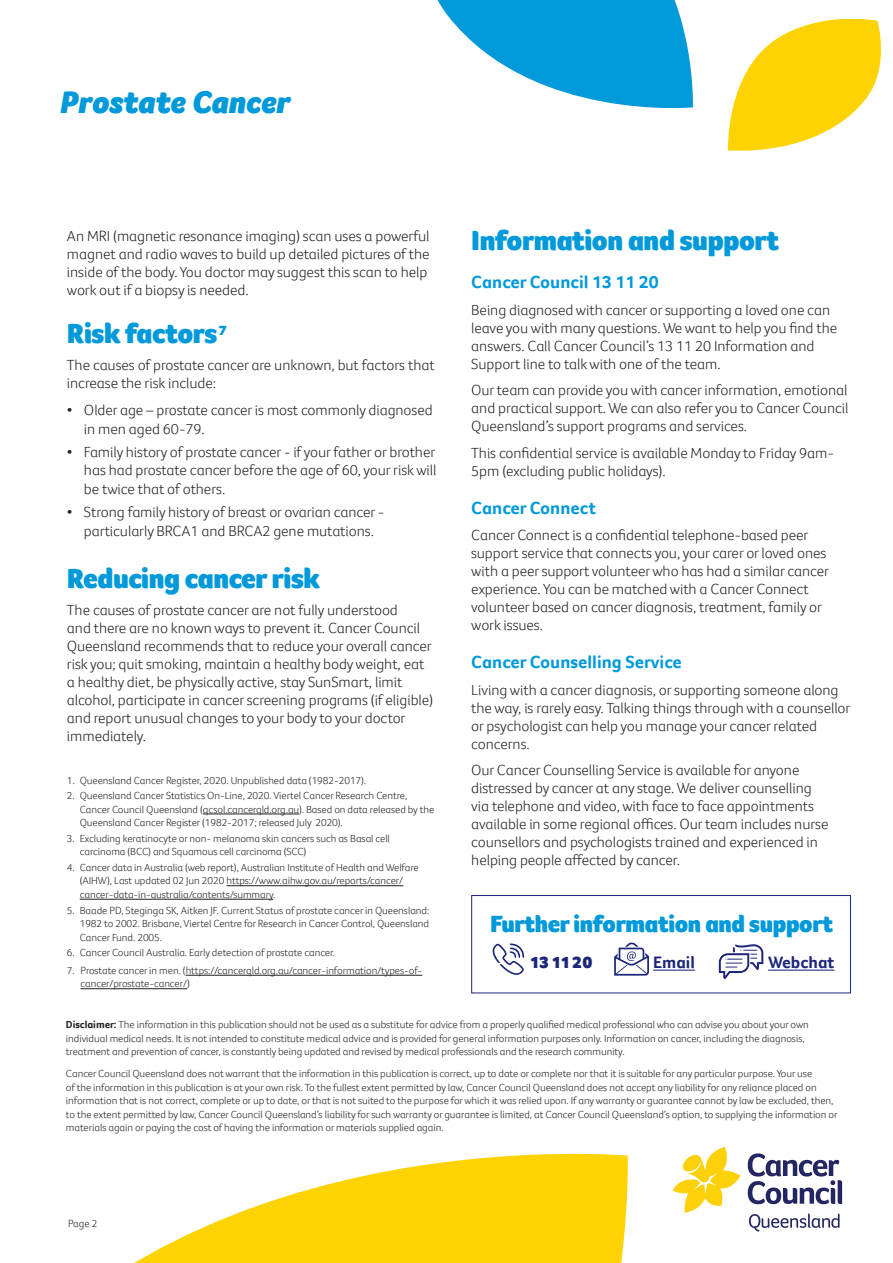
<style>
.page{position:relative;width:893px;height:1263px;background:#fff}
.page>*{position:absolute;margin:0;border:0;box-sizing:border-box;transform-origin:0 0}
.t1{font:italic 900 32.25px "Foco CC";letter-spacing:-.005em;color:#0099da}
.t2{font:900 28.5px "Foco CC";letter-spacing:-.015em;color:#0099da}
.t3{font:900 24.15px "Foco CC";letter-spacing:-.015em;color:#0099da}
.t4{font:700 18px "Foco CC";color:#0099da}
.t5{font:700 16.95px "Foco CC";color:#1d2779}
.t6{font:900 16.95px "Foco CC";color:#1d2779}
.Body{font:300 15px/18px "Foco CC";letter-spacing:-.005em;color:#231f20}
.Body-2{font:300 10.5px/13.5px "Foco CC";letter-spacing:-.005em;color:#231f20}
.s1{font-weight:700}
</style>
<div class="page">
<svg style="left:673px;top:1147px;width:67px;height:66px"></svg>
<svg style="left:749px;top:1213px;width:90px;height:18px"></svg>
<svg style="left:748px;top:1153px;width:94px;height:51px"></svg>
<svg style="left:437px;top:0;width:256px;height:109px"></svg>
<div style="left:471px;top:895px;width:380px;height:98px;border:1px solid #1d2779"></div>
<hr style="left:653px;top:969px;width:42px;height:2px;background:#1d2779">
<hr style="left:768px;top:969px;width:66px;height:2px;background:#1d2779">
<svg style="left:492px;top:943px;width:32px;height:32px"></svg>
<svg style="left:719px;top:944px;width:44px;height:35px"></svg>
<svg style="left:614px;top:942px;width:35px;height:33px"></svg>
<hr style="left:203px;top:814px;width:96px;height:1px;background:#231f20">
<hr style="left:226px;top:885px;width:177px;height:1px;background:#231f20">
<hr style="left:80px;top:899px;width:193px;height:1px;background:#231f20">
<hr style="left:186px;top:975px;width:236px;height:1px;background:#231f20">
<hr style="left:80px;top:988px;width:107px;height:1px;background:#231f20">
<svg style="left:134px;top:1153px;width:494px;height:110px;fill:#fed304"></svg>
<svg style="left:727px;top:20px;width:154px;height:131px"></svg>
<p class="t1" style="left:60px;top:81px;width:232px">Prostate Cancer</p>
<p class="Body" style="left:67px;top:227px;width:364px">An MRI (magnetic resonance imaging) scan uses a powerful magnet and radio waves to build up detailed pictures of the inside of the body. You doctor may suggest this scan to help work out if a biopsy is needed.</p>
<h2 class="t2" style="left:67px;top:315px;width:161px">Risk factors<sup>7</sup></h2>
<p class="Body" style="left:67px;top:355px;width:369px">The causes of prostate cancer are unknown, but factors that increase the risk include:</p>
<p class="Body" style="left:84px;top:400px;width:350px;line-height:18.8px;text-indent:-17px">• Older age – prostate cancer is most commonly diagnosed in men aged 60-79.</p>
<p class="Body" style="left:84px;top:442px;width:354px;line-height:18.8px;text-align:justify;text-indent:-17px">• Family history of prostate cancer - if your father or brother has had prostate cancer before the age of 60, your risk will be twice that of others.</p>
<p class="Body" style="left:67px;top:502px;width:319px;line-height:18.8px;text-align:center">• Strong family history of breast or ovarian cancer - particularly BRCA1 and BRCA2 gene mutations.</p>
<h3 class="t2" style="left:67px;top:560px;width:255px">Reducing cancer risk</h3>
<p class="Body" style="left:67px;top:601px;width:368px">The causes of prostate cancer are not fully understood<br>and there are no known ways to prevent it. Cancer Council Queensland recommends that to reduce your overall cancer risk you; quit smoking, maintain a healthy body weight, eat a healthy diet, be physically active, stay SunSmart, limit alcohol, participate in cancer screening programs (if eligible) and report unusual changes to your body to your doctor immediately.</p>
<p class="Body-2" style="left:67px;top:773px;width:301px">1. Queensland Cancer Register, 2020. Unpublished data (1982-2017).</p>
<p class="Body-2" style="left:80px;top:789px;width:356px;text-indent:-13px">2. Queensland Cancer Statistics On-Line, 2020. Viertel Cancer Research Centre,<br>Cancer Council Queensland (qcsol.cancerqld.org.au). Based on data released by the<br>Queensland Cancer Register (1982-2017; released July 2020).</p>
<p class="Body-2" style="left:80px;top:831px;width:312px;text-indent:-13px">3. Excluding keratinocyte or non- melanoma skin cancers such as Basal cell carcinoma (BCC) and Squamous cell carcinoma (SCC)</p>
<p class="Body-2" style="left:80px;top:860px;width:341px;text-indent:-13px">4. Cancer data in Australia (web report), Australian Institute of Health and Welfare (AIHW), Last updated 02 Jun 2020 https://www.aihw.gov.au/reports/cancer/ cancer-data-in-australia/contents/summary.</p>
<p class="Body-2" style="left:80px;top:903px;width:351px;text-align:justify;text-indent:-13px">5. Baade PD, Steginga SK, Aitken JF. Current Status of prostate cancer in Queensland:<br>1982 to 2002. Brisbane, Viertel Centre for Research in Cancer Control, Queensland Cancer Fund. 2005.</p>
<p class="Body-2" style="left:67px;top:946px;width:270px">6. Cancer Council Australia. Early detection of prostate cancer.</p>
<p class="Body-2" style="left:80px;top:963px;width:343px;text-indent:-14px">7. Prostate cancer in men. (https://cancerqld.org.au/cancer-information/types-of&shy;cancer/prostate-cancer/)</p>
<h3 class="t2" style="left:471px;top:222px;width:309px">Information and support</h3>
<h3 class="t4" style="left:471px;top:270px;width:189px">Cancer Council 13 11 20</h3>
<p class="Body" style="left:471px;top:301px;width:367px">Being diagnosed with cancer or supporting a loved one can leave you with many questions. We want to help you find the answers. Call Cancer Council’s 13 11 20 Information and Support line to talk with one of the team.</p>
<p class="Body" style="left:471px;top:381px;width:379px;text-align:justify">Our team can provide you with cancer information, emotional and practical support. We can also refer you to Cancer Council Queensland’s support programs and services.</p>
<p class="Body" style="left:471px;top:444px;width:364px">This confidential service is available Monday to Friday 9am-<br>5pm (excluding public holidays).</p>
<h3 class="t4" style="left:471px;top:496px;width:126px">Cancer Connect</h3>
<p class="Body" style="left:471px;top:526px;width:359px">Cancer Connect is a confidential telephone-based peer support service that connects you, your carer or loved ones with a peer support volunteer who has had a similar cancer experience. You can be matched with a Cancer Connect volunteer based on cancer diagnosis, treatment, family or work issues.</p>
<h3 class="t4" style="left:471px;top:650px;width:212px">Cancer Counselling Service</h3>
<p class="Body" style="left:471px;top:681px;width:381px">Living with a cancer diagnosis, or supporting someone along the way, is rarely easy. Talking things through with a counsellor or psychologist can help you manage your cancer related concerns.</p>
<p class="Body" style="left:471px;top:761px;width:359px">Our Cancer Counselling Service is available for anyone distressed by cancer at any stage. We deliver counselling via telephone and video, with face to face appointments available in some regional offices. Our team includes nurse counsellors and psychologists trained and experienced in helping people affected by cancer.</p>
<h2 class="t3" style="left:490px;top:908px;width:344px">Further information and support</h2>
<h3 class="t6" style="left:530px;top:951px;width:64px">13 11 20</h3>
<h3 class="t5" style="left:653px;top:951px;width:43px">Email</h3>
<h3 class="t5" style="left:768px;top:951px;width:68px">Webchat</h3>
<p class="Body-2" style="left:66px;top:1018px;width:744px"><span class="s1">Disclaimer:</span> The information in this publication should not be used as a substitute for advice from a properly qualified medical professional who can advise you about your own individual medical needs. It is not intended to constitute medical advice and is provided for general information purposes only. Information on cancer, including the diagnosis, treatment and prevention of cancer, is constantly being updated and revised by medical professionals and the research community.</p>
<p class="Body-2" style="left:66px;top:1067px;width:773px">Cancer Council Queensland does not warrant that the information in this publication is correct, up to date or complete nor that it is suitable for any particular purpose. Your use<br>of the information in this publication is at your own risk. To the fullest extent permitted by law, Cancer Council Queensland does not accept any liability for any reliance placed on information that is not correct, complete or up to date, or that is not suited to the purpose for which it was relied upon. If any warranty or guarantee cannot by law be excluded, then, to the extent permitted by law, Cancer Council Queensland’s liability for such warranty or guarantee is limited, at Cancer Council Queensland’s option, to supplying the information or materials again or paying the cost of having the information or materials supplied again.</p>
<p class="Body-2" style="left:68px;top:1216px;width:31px">Page 2</p>
</div>
